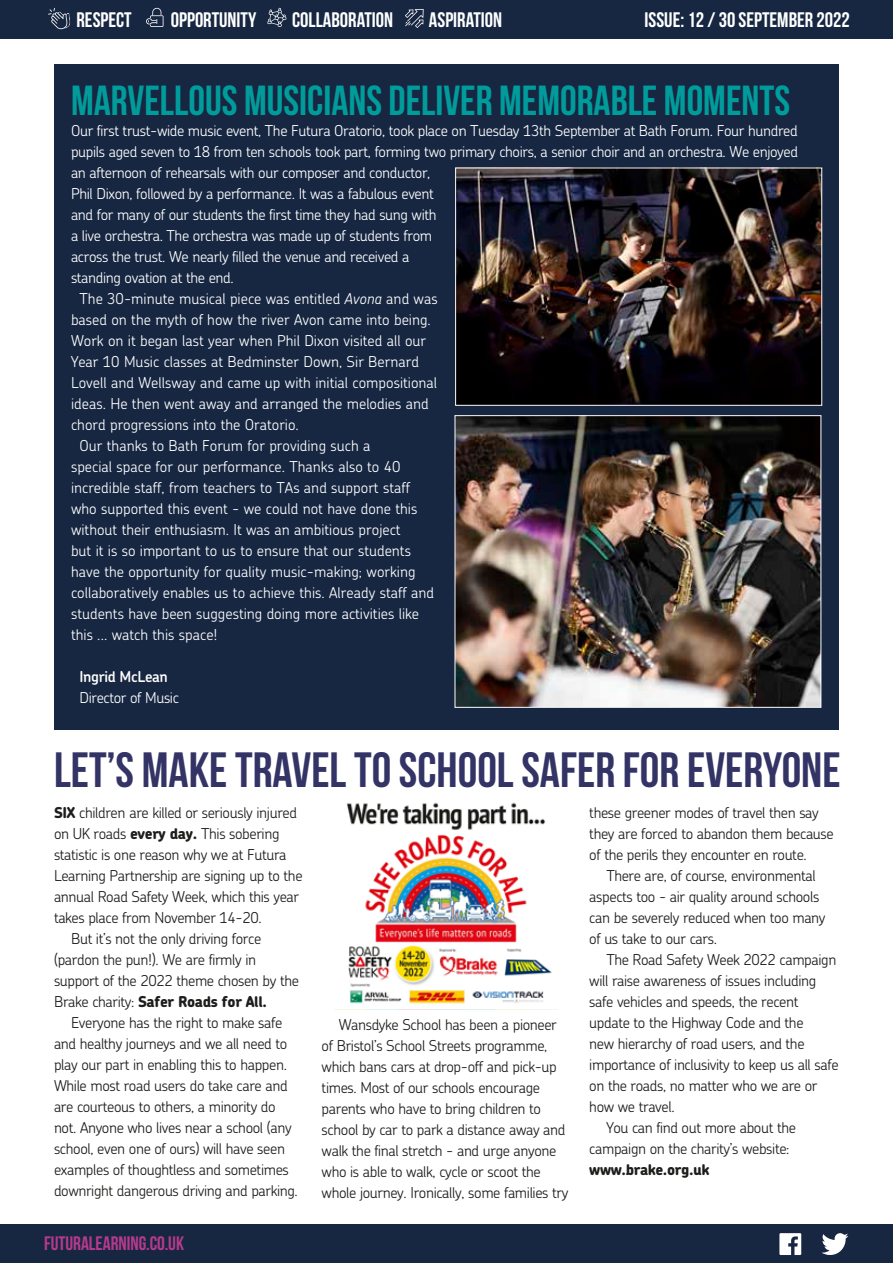
<style>
.page{position:relative;width:893px;height:1263px;background:#fff}
.page>*{position:absolute;margin:0;border:0;box-sizing:border-box;transform-origin:0 0}
.t1{font:49.5px "Bebas Neue";color:#336}
.t2{font:42px "Bebas Neue";color:#009c9b}
.t3{font:21px "Bebas Neue";color:#fff}
.t4{font:19.5px "Bebas Neue";color:#b63a8d}
.t5{font:300 15px/21px "Chevin";letter-spacing:-.025em;color:#1d1d1b}
.t6{font:300 15px "Chevin";color:#fff}
.t7{font:300 15px "Chevin";letter-spacing:-.025em;color:#fff}
.t8{font:800 15px "Chevin";letter-spacing:-.025em;color:#1d1d1b}
.t9{font:600 15px "Chevin";letter-spacing:-.025em;color:#fff}
.s1{font-style:italic}
.s2{font-weight:800}
.s3{font-weight:300}
</style>
<div class="page">
<div style="left:0;top:1224px;width:893px;height:39px;background:#172742"></div>
<div style="left:0;top:0;width:893px;height:39px;background:#172742"></div>
<svg style="left:48px;top:7px;width:22px;height:22px"></svg>
<svg style="left:267px;top:8px;width:19px;height:19px"></svg>
<svg style="left:146px;top:8px;width:17px;height:19px"></svg>
<svg style="left:405px;top:9px;width:19px;height:19px"></svg>
<svg style="left:779px;top:1233px;width:22px;height:22px"></svg>
<svg style="left:821px;top:1233px;width:27px;height:22px"></svg>
<div style="left:54px;top:64px;width:784px;height:665px;background:#172742"></div>
<img style="left:457px;top:170px;width:363px;height:234px">
<div style="left:455px;top:168px;width:367px;height:238px;border:1px solid #fff"></div>
<img style="left:457px;top:417px;width:362px;height:289px">
<div style="left:455px;top:415px;width:366px;height:293px;border:1px solid #fff"></div>
<img style="left:335px;top:802px;width:223px;height:208px">
<h3 class="t3" style="left:77px;top:8px;width:57px">RESPECT</h3>
<h3 class="t3" style="left:171px;top:8px;width:87px">OPPORTUNITY</h3>
<h3 class="t3" style="left:292px;top:8px;width:102px">COLLABORATION</h3>
<h3 class="t3" style="left:429px;top:8px;width:75px">ASPIRATION</h3>
<h3 class="t3" style="left:645px;top:8px;width:207px">ISSUE: 12 / 30 SEPTEMBER 2022</h3>
<h2 class="t2" style="left:71px;top:77px;width:720px">MARVELLOUS MUSICIANS DELIVER MEMORABLE MOMENTS</h2>
<p class="t7" style="left:71px;top:120px;width:728px">Our first trust-wide music event, The Futura Oratorio, took place on Tuesday 13th September at Bath Forum. Four hundred</p>
<p class="t7" style="left:71px;top:141px;width:728px">pupils aged seven to 18 from ten schools took part, forming two primary choirs, a senior choir and an orchestra. We enjoyed</p>
<p class="t7" style="left:71px;top:162px;width:361px">an afternoon of rehearsals with our composer and conductor,</p>
<p class="t7" style="left:71px;top:183px;width:364px">Phil Dixon, followed by a performance. It was a fabulous event</p>
<p class="t7" style="left:71px;top:204px;width:367px">and for many of our students the first time they had sung with</p>
<p class="t7" style="left:71px;top:225px;width:363px">a live orchestra. The orchestra was made up of students from</p>
<p class="t7" style="left:71px;top:246px;width:340px">across the trust. We nearly filled the venue and received a</p>
<p class="t7" style="left:71px;top:267px;width:164px">standing ovation at the end.</p>
<p class="t6" style="left:80px;top:288px;width:360px">The 30-minute musical piece was entitled <span class="s1">Avona</span> and was</p>
<p class="t6" style="left:71px;top:309px;width:361px">based on the myth of how the river Avon came into being.</p>
<p class="t6" style="left:71px;top:330px;width:357px">Work on it began last year when Phil Dixon visited all our</p>
<p class="t6" style="left:71px;top:351px;width:350px">Year 10 Music classes at Bedminster Down, Sir Bernard</p>
<p class="t6" style="left:71px;top:372px;width:368px">Lovell and Wellsway and came up with initial compositional</p>
<p class="t6" style="left:71px;top:393px;width:359px">ideas. He then went away and arranged the melodies and</p>
<p class="t6" style="left:71px;top:414px;width:229px">chord progressions into the Oratorio.</p>
<p class="t6" style="left:80px;top:435px;width:292px">Our thanks to Bath Forum for providing such a</p>
<p class="t6" style="left:71px;top:456px;width:331px">special space for our performance. Thanks also to 40</p>
<p class="t6" style="left:71px;top:477px;width:340px">incredible staff, from teachers to TAs and support staff</p>
<p class="t6" style="left:71px;top:498px;width:348px">who supported this event - we could not have done this</p>
<p class="t6" style="left:71px;top:519px;width:331px">without their enthusiasm. It was an ambitious project</p>
<p class="t6" style="left:71px;top:540px;width:341px">but it is so important to us to ensure that our students</p>
<p class="t6" style="left:71px;top:561px;width:346px">have the opportunity for quality music-making; working</p>
<p class="t6" style="left:71px;top:582px;width:364px">collaboratively enables us to achieve this. Already staff and</p>
<p class="t6" style="left:71px;top:603px;width:350px">students have been suggesting doing more activities like</p>
<p class="t6" style="left:71px;top:624px;width:148px">this ... watch this space!</p>
<p class="t9" style="left:80px;top:666px;width:90px">Ingrid McLean</p>
<p class="t7" style="left:80px;top:687px;width:101px">Director of Music</p>
<h1 class="t1" style="left:54px;top:742px;width:788px">LET’S MAKE TRAVEL TO SCHOOL SAFER FOR EVERYONE</h1>
<p class="t5" style="left:54px;top:802px;width:245px"><span class="s2">SIX</span> children are killed or seriously injured</p>
<p class="t5" style="left:54px;top:823px;width:227px">on UK roads <span class="s2">every day.</span> This sobering</p>
<p class="t5" style="left:54px;top:844px;width:234px">statistic is one reason why we at Futura</p>
<p class="t5" style="left:54px;top:865px;width:250px">Learning Partnership are signing up to the</p>
<p class="t5" style="left:54px;top:886px;width:247px">annual Road Safety Week, which this year</p>
<p class="t5" style="left:54px;top:907px;width:209px">takes place from November 14-20.</p>
<p class="t5" style="left:71px;top:928px;width:192px">But it’s not the only driving force</p>
<p class="t5" style="left:54px;top:949px;width:204px">(pardon the pun!). We are firmly in</p>
<p class="t5" style="left:54px;top:970px;width:246px">support of the 2022 theme chosen by the</p>
<p class="t8" style="left:54px;top:992px;width:214px"><span class="s3">Brake charity:</span> Safer Roads for All.</p>
<p class="t5" style="left:71px;top:1012px;width:213px">Everyone has the right to make safe</p>
<p class="t5" style="left:54px;top:1033px;width:235px">and healthy journeys and we all need to</p>
<p class="t5" style="left:54px;top:1054px;width:235px">play our part in enabling this to happen.</p>
<p class="t5" style="left:54px;top:1075px;width:235px">While most road users do take care and</p>
<p class="t5" style="left:54px;top:1096px;width:223px">are courteous to others, a minority do</p>
<p class="t5" style="left:54px;top:1117px;width:239px">not. Anyone who lives near a school (any</p>
<p class="t5" style="left:54px;top:1138px;width:232px">school, even one of ours) will have seen</p>
<p class="t5" style="left:54px;top:1159px;width:236px">examples of thoughtless and sometimes</p>
<p class="t5" style="left:54px;top:1180px;width:245px">downright dangerous driving and parking.</p>
<p class="t5" style="left:589px;top:802px;width:246px">these greener modes of travel then say they are forced to abandon them because of the perils they encounter en route.</p>
<p class="t5" style="left:589px;top:865px;width:238px;text-indent:17px">There are, of course, environmental aspects too - air quality around schools can be severely reduced when too many of us take to our cars.</p>
<p class="t5" style="left:606px;top:949px;width:232px">The Road Safety Week 2022 campaign</p>
<p class="t5" style="left:589px;top:970px;width:228px">will raise awareness of issues including</p>
<p class="t5" style="left:589px;top:991px;width:211px">safe vehicles and speeds, the recent</p>
<p class="t5" style="left:589px;top:1012px;width:216px">update to the Highway Code and the</p>
<p class="t5" style="left:589px;top:1033px;width:217px">new hierarchy of road users, and the</p>
<p class="t5" style="left:589px;top:1054px;width:251px">importance of inclusivity to keep us all safe</p>
<p class="t5" style="left:589px;top:1075px;width:230px">on the roads, no matter who we are or</p>
<p class="t5" style="left:589px;top:1096px;width:87px">how we travel.</p>
<p class="t5" style="left:606px;top:1117px;width:191px">You can find out more about the</p>
<p class="t5" style="left:589px;top:1138px;width:202px">campaign on the charity’s website:</p>
<p class="t8" style="left:589px;top:1160px;width:122px">www.brake.org.uk</p>
<p class="t5" style="left:322px;top:1014px;width:248px;text-indent:17px">Wansdyke School has been a pioneer of Bristol’s School Streets programme, which bans cars at drop-off and pick-up times. Most of our schools encourage parents who have to bring children to school by car to park a distance away and walk the final stretch - and urge anyone who is able to walk, cycle or scoot the whole journey. Ironically, some families try</p>
<h3 class="t4" style="left:44px;top:1232px;width:142px">FUTURALEARNING.CO.UK</h3>
</div>
